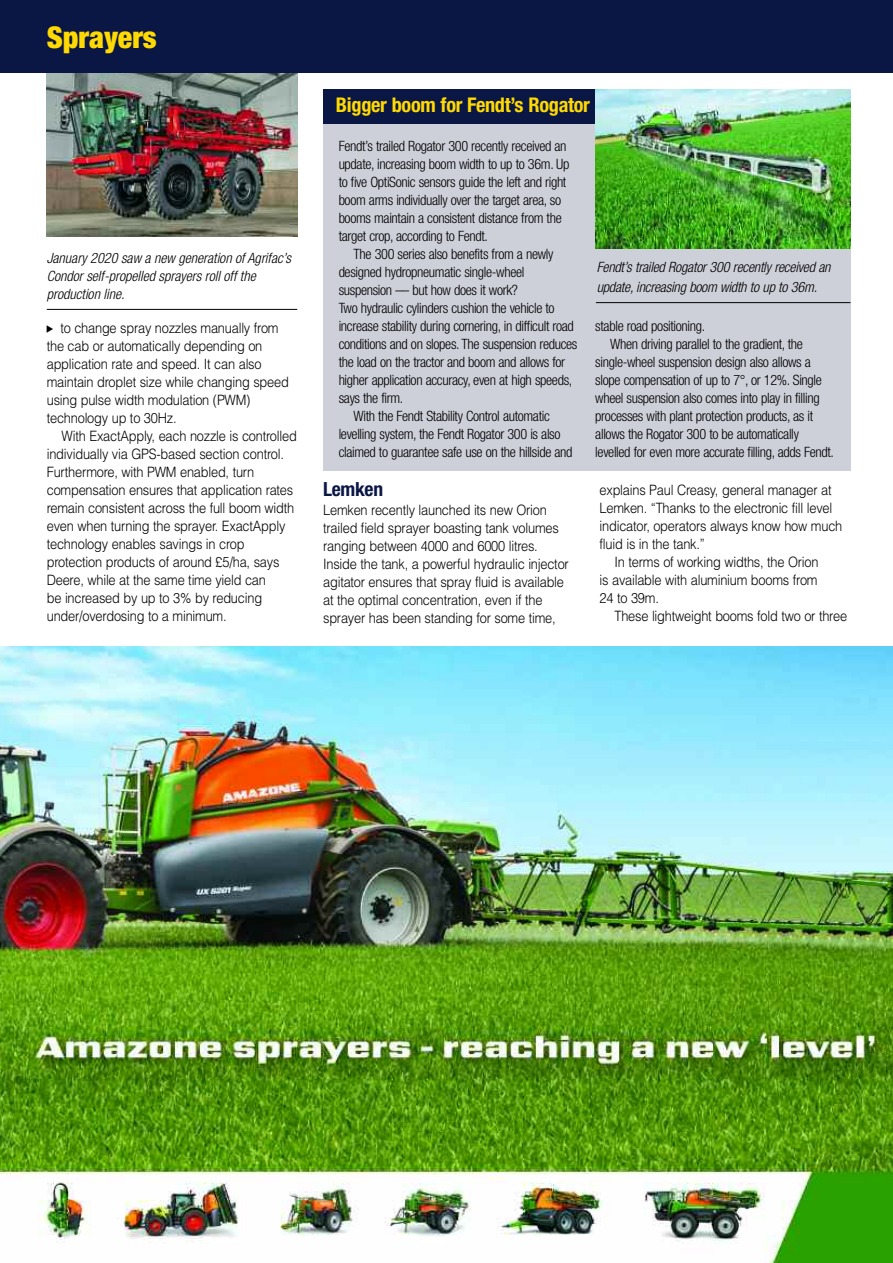
<style>
.page{position:relative;width:893px;height:1263px;background:#fff}
.page>*{position:absolute;margin:0;border:0;box-sizing:border-box;transform-origin:0 0}
.t1{font:900 condensed 30px "Helvetica Neue";color:#ffd902}
.t2{font:700 condensed 20.25px "Helvetica Neue";letter-spacing:-.015em;color:#ffd902}
.t3{font:700 condensed 19.5px "Helvetica Neue";letter-spacing:-.015em;color:#0a1643}
.t4{font:300 14.25px/18px "Helvetica";letter-spacing:-.015em;color:#000;scale:.9 1}
.t5{font:300 condensed 14.25px/18px "Helvetica Neue";letter-spacing:-.025em;color:#000}
.t6{font:italic 300 condensed 14.25px/18px "Helvetica Neue";color:#000}
</style>
<div class="page">
<img style="left:47px;top:72px;width:251px;height:164px">
<hr style="left:47px;top:309px;width:250px;height:1px;background:#000">
<div style="left:0;top:0;width:893px;height:72px;background:#0a1643"></div>
<div style="left:323px;top:118px;width:527px;height:352px;background:#ced0d9"></div>
<div style="left:323px;top:89px;width:527px;height:35px;background:#0a1643"></div>
<img style="left:595px;top:89px;width:255px;height:160px">
<hr style="left:596px;top:302px;width:254px;height:1px;background:#000">
<img style="left:0;top:646px;width:893px;height:617px">
<h1 class="t1" style="left:47px;top:27px;width:112px">Sprayers</h1>
<p class="t6" style="left:47px;top:250px;width:246px">January 2020 saw a new generation of Agrifac’s<br>Condor self-propelled sprayers roll off the production line.</p>
<p class="t4" style="left:47px;top:319px;width:270px;text-indent:14px">to change spray nozzles manually from the cab or automatically depending on application rate and speed. It can also maintain droplet size while changing speed using pulse width modulation (PWM) technology up to 30Hz.</p>
<p class="t4" style="left:47px;top:427px;width:279px;text-indent:15px">With ExactApply, each nozzle is controlled individually via GPS-based section control.<br>Furthermore, with PWM enabled, turn compensation ensures that application rates remain consistent across the full boom width even when turning the sprayer. ExactApply technology enables savings in crop protection products of around £5/ha, says Deere, while at the same time yield can<br>be increased by up to 3% by reducing under/overdosing to a minimum.</p>
<h2 class="t2" style="left:336px;top:98px;width:256px">Bigger boom for Fendt’s Rogator</h2>
<p class="t5" style="left:339px;top:138px;width:232px">Fendt’s trailed Rogator 300 recently received an update, increasing boom width to up to 36m. Up to five OptiSonic sensors guide the left and right boom arms individually over the target area, so booms maintain a consistent distance from the target crop, according to Fendt.</p>
<p class="t5" style="left:354px;top:246px;width:201px">The 300 series also benefits from a newly</p>
<p class="t5" style="left:339px;top:264px;width:187px">designed hydropneumatic single-wheel</p>
<p class="t5" style="left:339px;top:282px;width:181px">suspension –– but how does it work?</p>
<p class="t5" style="left:339px;top:300px;width:217px">Two hydraulic cylinders cushion the vehicle to</p>
<p class="t5" style="left:339px;top:318px;width:237px">increase stability during cornering, in difficult road</p>
<p class="t5" style="left:339px;top:336px;width:240px">conditions and on slopes. The suspension reduces</p>
<p class="t5" style="left:339px;top:354px;width:228px">the load on the tractor and boom and allows for</p>
<p class="t5" style="left:339px;top:372px;width:235px">higher application accuracy, even at high speeds,</p>
<p class="t5" style="left:339px;top:390px;width:66px">says the firm.</p>
<p class="t5" style="left:354px;top:408px;width:198px">With the Fendt Stability Control automatic</p>
<p class="t5" style="left:339px;top:426px;width:223px">levelling system, the Fendt Rogator 300 is also</p>
<p class="t5" style="left:339px;top:444px;width:235px">claimed to guarantee safe use on the hillside and</p>
<h3 class="t3" style="left:323px;top:483px;width:61px">Lemken</h3>
<p class="t4" style="left:323px;top:501px;width:274px">Lemken recently launched its new Orion trailed field sprayer boasting tank volumes ranging between 4000 and 6000 litres.<br>Inside the tank, a powerful hydraulic injector agitator ensures that spray fluid is available at the optimal concentration, even if the sprayer has been standing for some time,</p>
<p class="t6" style="left:597px;top:258px;width:235px;line-height:19.5px">Fendt’s trailed Rogator 300 recently received an update, increasing boom width to up to 36m.</p>
<p class="t5" style="left:595px;top:318px;width:111px">stable road positioning.</p>
<p class="t5" style="left:610px;top:336px;width:194px">When driving parallel to the gradient, the</p>
<p class="t5" style="left:595px;top:354px;width:217px">single-wheel suspension design also allows a</p>
<p class="t5" style="left:595px;top:372px;width:228px">slope compensation of up to 7°, or 12%. Single</p>
<p class="t5" style="left:595px;top:390px;width:226px">wheel suspension also comes into play in filling</p>
<p class="t5" style="left:595px;top:408px;width:219px">processes with plant protection products, as it</p>
<p class="t5" style="left:595px;top:426px;width:205px">allows the Rogator 300 to be automatically</p>
<p class="t5" style="left:595px;top:444px;width:240px">levelled for even more accurate filling, adds Fendt.</p>
<p class="t4" style="left:600px;top:481px;width:259px">explains Paul Creasy, general manager at</p>
<p class="t4" style="left:600px;top:499px;width:260px">Lemken. “Thanks to the electronic fill level</p>
<p class="t4" style="left:600px;top:517px;width:271px">indicator, operators always know how much</p>
<p class="t4" style="left:600px;top:535px;width:118px">fluid is in the tank.”</p>
<p class="t4" style="left:614px;top:553px;width:228px">In terms of working widths, the Orion</p>
<p class="t4" style="left:600px;top:571px;width:244px">is available with aluminium booms from</p>
<p class="t4" style="left:600px;top:589px;width:67px">24 to 39m.</p>
<p class="t4" style="left:614px;top:607px;width:260px">These lightweight booms fold two or three</p>
</div>
